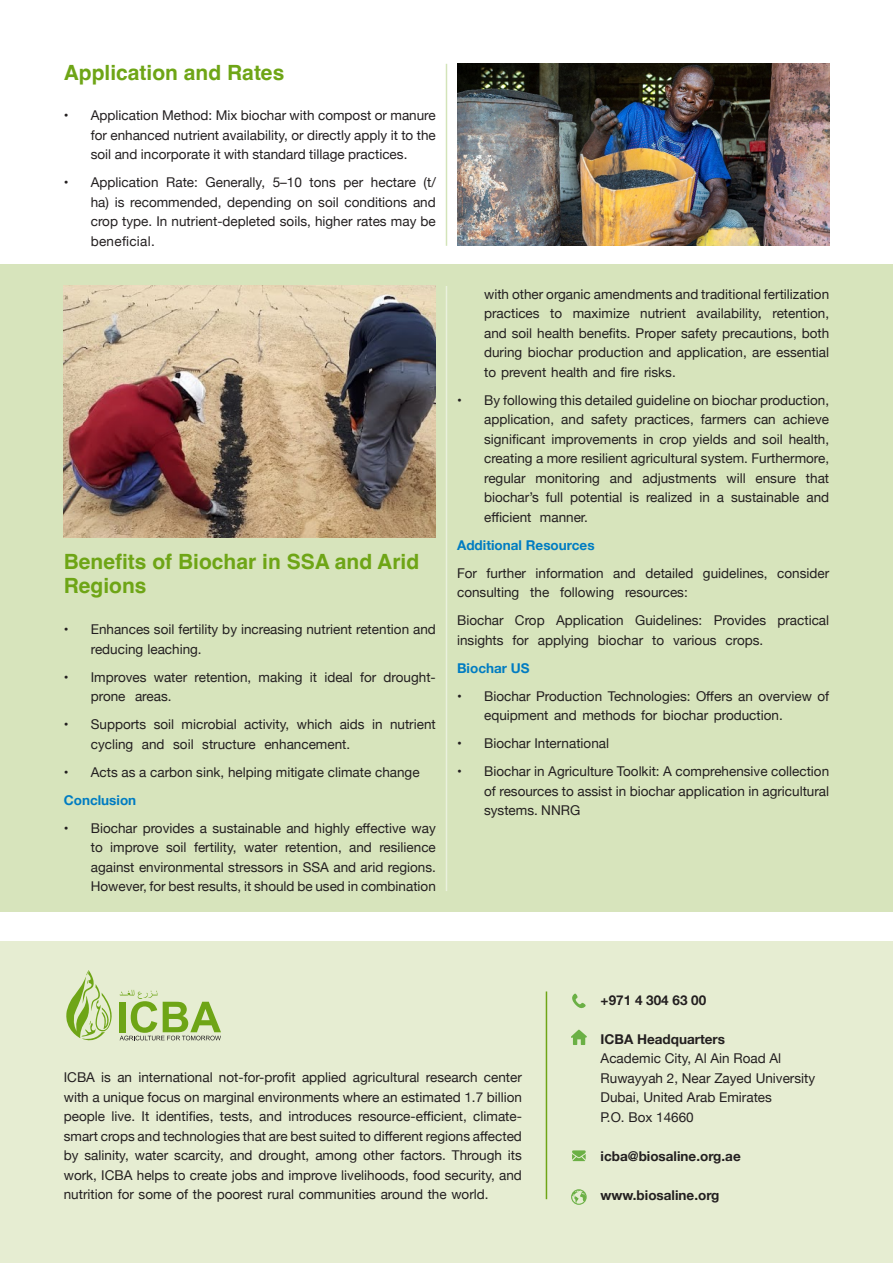
<style>
.page{position:relative;width:893px;height:1263px;background:#fff}
.page>*{position:absolute;margin:0;border:0;box-sizing:border-box;transform-origin:0 0}
.t1{font:700 21px/24px "Helvetica";color:#6ea516}
.t2{font:13.5px/19.5px "Helvetica Neue";color:#231f20;text-align:justify}
.t3{font:700 13.5px "Helvetica Neue";color:#231f20}
.t4{font:700 13.5px "Helvetica Neue";color:#007cc2}
</style>
<div class="page">
<div style="left:0;top:941px;width:893px;height:322px;background:#e6edd2"></div>
<hr style="left:546px;top:991px;width:1px;height:208px;background:#6ea516">
<svg style="left:120px;top:989px;width:101px;height:51px"></svg>
<svg style="left:66px;top:970px;width:46px;height:71px"></svg>
<svg style="left:571px;top:1189px;width:16px;height:16px"></svg>
<svg style="left:572px;top:993px;width:14px;height:15px"></svg>
<svg style="left:571px;top:1029px;width:16px;height:16px"></svg>
<svg style="left:572px;top:1150px;width:14px;height:11px"></svg>
<div style="left:0;top:265px;width:893px;height:647px;background:#d7e4bc"></div>
<img style="left:457px;top:64px;width:372px;height:182px">
<img style="left:64px;top:286px;width:372px;height:251px">
<hr style="left:446px;top:286px;width:1px;height:605px;background:#fff">
<hr style="left:446px;top:64px;width:1px;height:182px;background:#6ea516">
<p class="t1" style="left:64px;top:62px;width:222px">Application and Rates</p>
<p class="t2" style="left:91px;top:107px;width:347px;text-indent:-27px">• Application Method: Mix biochar with compost or manure for enhanced nutrient availability, or directly apply it to the soil and incorporate it with standard tillage practices.</p>
<p class="t2" style="left:91px;top:174px;width:347px;text-indent:-27px">• Application Rate: Generally, 5–10 tons per hectare (t/ ha) is recommended, depending on soil conditions and crop type. In nutrient-depleted soils, higher rates may be beneficial.</p>
<p class="t1" style="left:64px;top:552px;width:357px">Benefits of Biochar in SSA and Arid<br>Regions</p>
<p class="t2" style="left:91px;top:620px;width:347px;text-indent:-27px">• Enhances soil fertility by increasing nutrient retention and reducing leaching.</p>
<p class="t2" style="left:91px;top:668px;width:347px;text-indent:-27px">• Improves water retention, making it ideal for drought&shy;prone areas.</p>
<p class="t2" style="left:91px;top:715px;width:347px;text-indent:-27px">• Supports soil microbial activity, which aids in nutrient cycling and soil structure enhancement.</p>
<p class="t2" style="left:64px;top:763px;width:357px">• Acts as a carbon sink, helping mitigate climate change</p>
<p class="t4" style="left:64px;top:789px;width:74px">Conclusion</p>
<p class="t2" style="left:91px;top:819px;width:347px;text-indent:-27px">• Biochar provides a sustainable and highly effective way to improve soil fertility, water retention, and resilience against environmental stressors in SSA and arid regions.<br>However, for best results, it should be used in combination</p>
<p class="t2" style="left:484px;top:285px;width:347px">with other organic amendments and traditional fertilization practices to maximize nutrient availability, retention, and soil health benefits. Proper safety precautions, both during biochar production and application, are essential to prevent health and fire risks.</p>
<p class="t2" style="left:484px;top:391px;width:347px;text-indent:-27px">• By following this detailed guideline on biochar production, application, and safety practices, farmers can achieve significant improvements in crop yields and soil health, creating a more resilient agricultural system. Furthermore, regular monitoring and adjustments will ensure that biochar’s full potential is realized in a sustainable and efficient manner.</p>
<p class="t4" style="left:457px;top:534px;width:139px">Additional Resources</p>
<p class="t2" style="left:457px;top:564px;width:374px">For further information and detailed guidelines, consider consulting the following resources:</p>
<p class="t2" style="left:457px;top:612px;width:374px">Biochar Crop Application Guidelines: Provides practical insights for applying biochar to various crops.</p>
<p class="t4" style="left:457px;top:657px;width:74px">Biochar US</p>
<p class="t2" style="left:484px;top:687px;width:347px;text-indent:-27px">• Biochar Production Technologies: Offers an overview of equipment and methods for biochar production.</p>
<p class="t2" style="left:457px;top:735px;width:153px">• Biochar International</p>
<p class="t2" style="left:484px;top:763px;width:347px;text-indent:-27px">• Biochar in Agriculture Toolkit: A comprehensive collection of resources to assist in biochar application in agricultural systems. NNRG</p>
<p class="t2" style="left:64px;top:1068px;width:460px">ICBA is an international not-for-profit applied agricultural research center with a unique focus on marginal environments where an estimated 1.7 billion people live. It identifies, tests, and introduces resource-efficient, climate&shy;smart crops and technologies that are best suited to different regions affected by salinity, water scarcity, and drought, among other factors. Through its work, ICBA helps to create jobs and improve livelihoods, food security, and nutrition for some of the poorest rural communities around the world.</p>
<p class="t3" style="left:601px;top:989px;width:107px">+971 4 304 63 00</p>
<p class="t3" style="left:601px;top:1028px;width:126px">ICBA Headquarters</p>
<p class="t2" style="left:601px;top:1049px;width:182px">Academic City, Al Ain Road Al</p>
<p class="t2" style="left:601px;top:1069px;width:216px">Ruwayyah 2, Near Zayed University</p>
<p class="t2" style="left:601px;top:1088px;width:173px">Dubai, United Arab Emirates</p>
<p class="t2" style="left:601px;top:1108px;width:95px">P.O. Box 14660</p>
<p class="t3" style="left:601px;top:1145px;width:142px">icba@biosaline.org.ae</p>
<p class="t3" style="left:601px;top:1184px;width:120px">www.biosaline.org</p>
</div>
